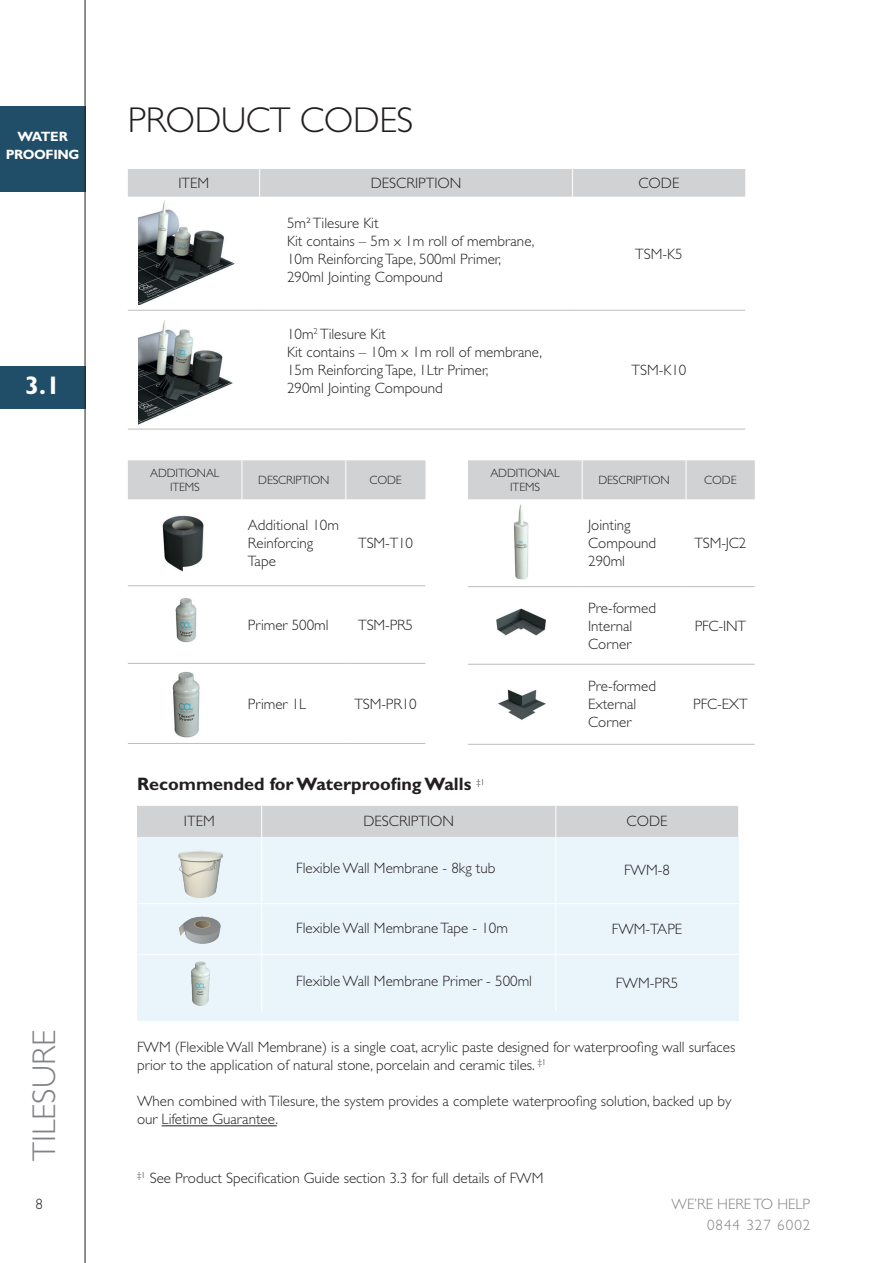
<style>
.page{position:relative;width:893px;height:1263px;background:#fff}
.page>*{position:absolute;margin:0;border:0;box-sizing:border-box;transform-origin:0 0}
.t1{font:300 36px "Gill Sans Std";letter-spacing:-.01em;color:#231f20}
.t2{font:300 33px "Gill Sans Std";color:#808285}
.t3{font:700 25.5px "Gill Sans Std";color:#fff}
.t4{font:700 18px "Gill Sans Std";color:#231f20}
.t5{font:300 15px/18px "Gill Sans Std";color:#231f20}
.t6{font:300 15px/21.8px "Gill Sans Std";color:#808285;text-align:right}
.t7{font:700 13.5px/18.1px "Gill Sans Std";letter-spacing:-.03em;color:#fff;text-align:center}
.t8{font:300 12px/14.4px "Gill Sans Std";letter-spacing:-.01em;color:#231f20;text-align:center}
</style>
<div class="page">
<div style="left:0;top:106px;width:85px;height:85px;background:#204d68"></div>
<div style="left:0;top:366px;width:85px;height:43px;background:#204d68"></div>
<hr style="left:85px;top:0;width:1px;height:1263px;background:#231f20">
<div style="left:468px;top:460px;width:287px;height:39px;background:#d1d2d4"></div>
<hr style="left:582px;top:460px;width:1px;height:39px;background:#fff">
<hr style="left:686px;top:460px;width:1px;height:39px;background:#fff">
<hr style="left:468px;top:586px;width:114px;height:1px;background:#bcbdc0">
<hr style="left:582px;top:586px;width:104px;height:1px;background:#bcbdc0">
<hr style="left:686px;top:586px;width:69px;height:1px;background:#bcbdc0">
<hr style="left:468px;top:664px;width:114px;height:1px;background:#bcbdc0">
<hr style="left:582px;top:664px;width:104px;height:1px;background:#bcbdc0">
<hr style="left:686px;top:664px;width:69px;height:1px;background:#bcbdc0">
<hr style="left:468px;top:744px;width:114px;height:1px;background:#bcbdc0">
<hr style="left:582px;top:744px;width:104px;height:1px;background:#bcbdc0">
<hr style="left:686px;top:744px;width:69px;height:1px;background:#bcbdc0">
<hr style="left:128px;top:310px;width:132px;height:1px;background:#bcbdc0">
<hr style="left:260px;top:310px;width:313px;height:1px;background:#bcbdc0">
<hr style="left:573px;top:310px;width:172px;height:1px;background:#bcbdc0">
<hr style="left:128px;top:429px;width:132px;height:1px;background:#bcbdc0">
<hr style="left:260px;top:429px;width:313px;height:1px;background:#bcbdc0">
<hr style="left:573px;top:429px;width:172px;height:1px;background:#bcbdc0">
<div style="left:128px;top:169px;width:617px;height:28px;background:#d1d2d4"></div>
<div style="left:137px;top:836px;width:601px;height:185px;background:#eaf5fb"></div>
<div style="left:137px;top:806px;width:601px;height:31px;background:#d1d2d4"></div>
<hr style="left:261px;top:806px;width:1px;height:31px;background:#fff">
<hr style="left:556px;top:806px;width:1px;height:31px;background:#fff">
<hr style="left:261px;top:837px;width:1px;height:66px;background:#fff">
<hr style="left:556px;top:837px;width:1px;height:66px;background:#fff">
<hr style="left:261px;top:904px;width:1px;height:50px;background:#fff">
<hr style="left:556px;top:904px;width:1px;height:50px;background:#fff">
<hr style="left:261px;top:954px;width:1px;height:57px;background:#fff">
<hr style="left:556px;top:954px;width:1px;height:57px;background:#fff">
<hr style="left:137px;top:903px;width:125px;height:1px;background:#fff">
<hr style="left:262px;top:903px;width:294px;height:1px;background:#fff">
<hr style="left:556px;top:903px;width:182px;height:1px;background:#fff">
<hr style="left:137px;top:954px;width:125px;height:1px;background:#fff">
<hr style="left:262px;top:954px;width:294px;height:1px;background:#fff">
<hr style="left:556px;top:954px;width:182px;height:1px;background:#fff">
<img style="left:178px;top:850px;width:45px;height:48px">
<img style="left:191px;top:961px;width:19px;height:44px">
<div style="left:128px;top:460px;width:297px;height:39px;background:#d1d2d4"></div>
<hr style="left:242px;top:460px;width:1px;height:39px;background:#fff">
<hr style="left:346px;top:460px;width:1px;height:39px;background:#fff">
<hr style="left:128px;top:585px;width:114px;height:1px;background:#bcbdc0">
<hr style="left:242px;top:585px;width:104px;height:1px;background:#bcbdc0">
<hr style="left:346px;top:585px;width:79px;height:1px;background:#bcbdc0">
<hr style="left:128px;top:663px;width:114px;height:1px;background:#bcbdc0">
<hr style="left:242px;top:663px;width:104px;height:1px;background:#bcbdc0">
<hr style="left:346px;top:663px;width:79px;height:1px;background:#bcbdc0">
<hr style="left:128px;top:743px;width:114px;height:1px;background:#bcbdc0">
<hr style="left:242px;top:743px;width:104px;height:1px;background:#bcbdc0">
<hr style="left:346px;top:743px;width:79px;height:1px;background:#bcbdc0">
<img style="left:162px;top:515px;width:42px;height:57px">
<img style="left:175px;top:598px;width:22px;height:45px">
<img style="left:513px;top:504px;width:16px;height:76px">
<img style="left:172px;top:672px;width:28px;height:66px">
<hr style="left:162px;top:1125px;width:115px;height:1px;background:#231f20">
<img style="left:138px;top:320px;width:95px;height:104px">
<img style="left:496px;top:608px;width:50px;height:27px">
<img style="left:498px;top:689px;width:48px;height:31px">
<img style="left:138px;top:201px;width:97px;height:103px">
<img style="left:179px;top:916px;width:42px;height:28px">
<p class="t7" style="left:6px;top:127px;width:75px">WATER<br>PROOFING</p>
<h3 class="t3" style="left:25px;top:370px;width:37px">3.1</h3>
<h2 class="t2" style="left:25px;top:1161px;width:133px;rotate:-90deg">TILESURE</h2>
<p class="t5" style="left:35px;top:1195px;width:9px">8</p>
<h1 class="t1" style="left:128px;top:100px;width:287px">PRODUCT CODES</h1>
<p class="t5" style="left:178px;top:174px;width:32px">ITEM</p>
<p class="t5" style="left:371px;top:174px;width:92px">DESCRIPTION</p>
<p class="t5" style="left:638px;top:174px;width:42px">CODE</p>
<p class="t5" style="left:287px;top:214px;width:249px">5m² Tilesure Kit<br>Kit contains – 5m x 1m roll of membrane,<br>10m Reinforcing Tape, 500ml Primer,<br>290ml Jointing Compound</p>
<p class="t5" style="left:287px;top:325px;width:257px">10m<sup>2</sup> Tilesure Kit<br>Kit contains – 10m x 1m roll of membrane,<br>15m Reinforcing Tape, 1Ltr Primer,<br>290ml Jointing Compound</p>
<p class="t5" style="left:635px;top:245px;width:49px">TSM-K5</p>
<p class="t5" style="left:631px;top:361px;width:57px">TSM-K10</p>
<p class="t8" style="left:150px;top:466px;width:71px">ADDITIONAL<br>ITEMS</p>
<p class="t8" style="left:258px;top:473px;width:73px">DESCRIPTION</p>
<p class="t8" style="left:369px;top:473px;width:34px">CODE</p>
<p class="t5" style="left:248px;top:516px;width:92px">Additional 10m<br>Reinforcing<br>Tape</p>
<p class="t5" style="left:358px;top:534px;width:56px">TSM-T10</p>
<p class="t8" style="left:490px;top:466px;width:71px">ADDITIONAL<br>ITEMS</p>
<p class="t8" style="left:598px;top:473px;width:73px">DESCRIPTION</p>
<p class="t8" style="left:704px;top:473px;width:34px">CODE</p>
<p class="t5" style="left:588px;top:516px;width:69px">Jointing<br>Compound<br>290ml</p>
<p class="t5" style="left:694px;top:534px;width:53px">TSM-JC2</p>
<p class="t5" style="left:248px;top:616px;width:82px">Primer 500ml</p>
<p class="t5" style="left:358px;top:616px;width:56px">TSM-PR5</p>
<p class="t5" style="left:588px;top:599px;width:69px">Pre-formed<br>Internal<br>Corner</p>
<p class="t5" style="left:695px;top:617px;width:53px">PFC-INT</p>
<p class="t5" style="left:248px;top:695px;width:60px">Primer 1L</p>
<p class="t5" style="left:355px;top:695px;width:64px">TSM-PR10</p>
<p class="t5" style="left:588px;top:677px;width:69px">Pre-formed<br>External<br>Corner</p>
<p class="t5" style="left:693px;top:695px;width:56px">PFC-EXT</p>
<p class="t4" style="left:137px;top:773px;width:349px">Recommended for Waterproofing Walls <sup>‡1</sup></p>
<p class="t5" style="left:184px;top:813px;width:32px">ITEM</p>
<p class="t5" style="left:363px;top:813px;width:92px">DESCRIPTION</p>
<p class="t5" style="left:627px;top:813px;width:42px">CODE</p>
<p class="t5" style="left:624px;top:861px;width:47px">FWM-8</p>
<p class="t5" style="left:296px;top:859px;width:201px">Flexible Wall Membrane - 8kg tub</p>
<p class="t5" style="left:296px;top:919px;width:213px">Flexible Wall Membrane Tape - 10m</p>
<p class="t5" style="left:296px;top:972px;width:237px">Flexible Wall Membrane Primer - 500ml</p>
<p class="t5" style="left:612px;top:920px;width:72px">FWM-TAPE</p>
<p class="t5" style="left:616px;top:974px;width:64px">FWM-PR5</p>
<p class="t5" style="left:137px;top:1038px;width:600px">FWM (Flexible Wall Membrane) is a single coat, acrylic paste designed for waterproofing wall surfaces prior to the application of natural stone, porcelain and ceramic tiles. <sup>‡1</sup></p>
<p class="t5" style="left:137px;top:1092px;width:596px">When combined with Tilesure, the system provides a complete waterproofing solution, backed up by our Lifetime Guarantee.</p>
<p class="t5" style="left:137px;top:1169px;width:408px"><sup>‡1</sup> See Product Specification Guide section 3.3 for full details of FWM</p>
<p class="t6" style="left:672px;top:1193px;width:140px">WE’RE HERE TO HELP<br>0844 327 6002</p>
</div>
